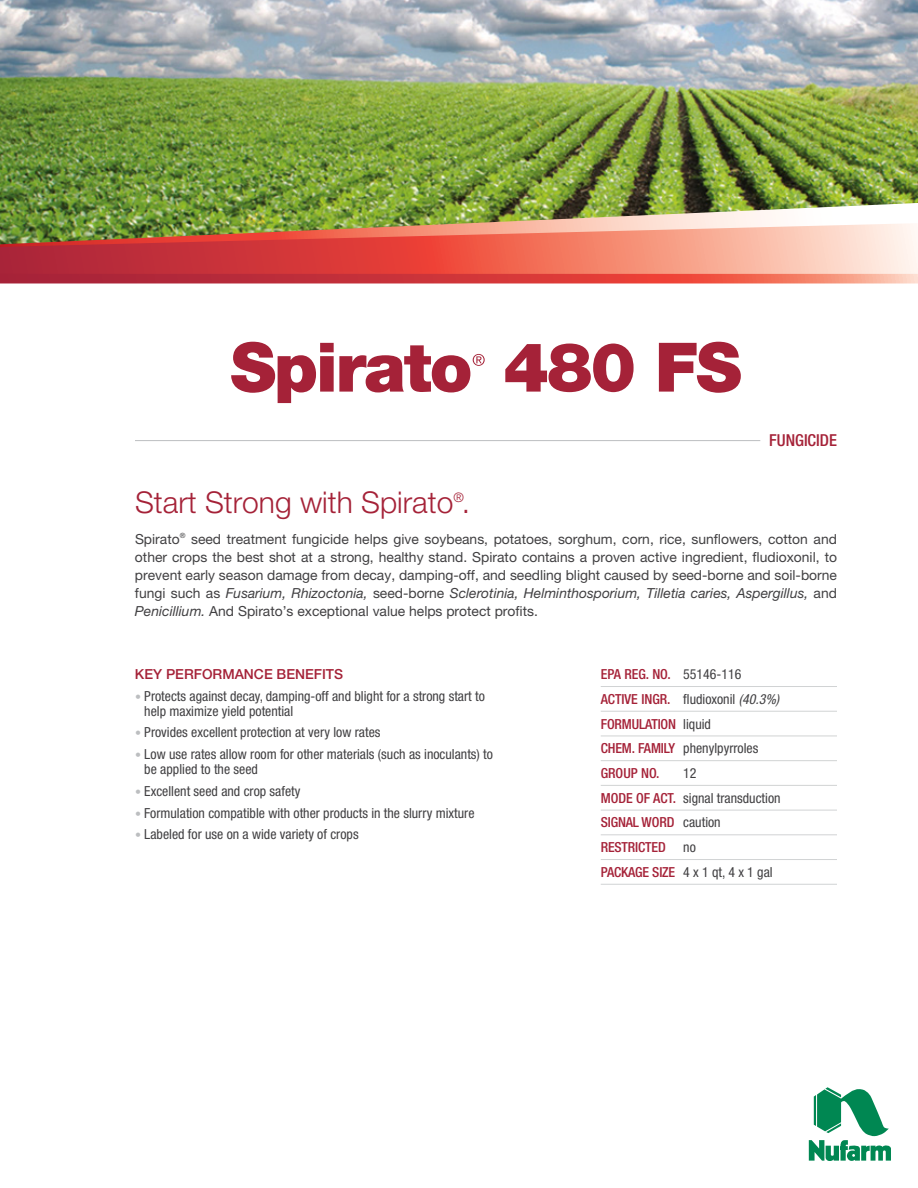
<style>
.page{position:relative;width:918px;height:1188px;background:#fff}
.page>*{position:absolute;margin:0;border:0;box-sizing:border-box;transform-origin:0 0}
.t1{font:300 30px "Helvetica Neue";color:#a52238}
.t2{font:500 condensed 16.5px "Helvetica Neue";color:#a52238}
.t3{font:13.8px/18px "Helvetica Neue";color:#414042;text-align:justify}
.t4{font:condensed 13.8px/15px "Helvetica Neue";color:#414042}
.t5{font:500 condensed 13.8px/24.8px "Helvetica Neue";letter-spacing:-.01em;color:#a52238}
.t6{font:500 13.8px "Helvetica Neue";color:#a52238}
.t7{font:300 13.05px "Helvetica Neue";color:#a52238}
.s1{font-style:italic}
.s2{font-size:12px;color:#bcbec0}
.s3{font-weight:400;color:#414042}
.s4{font-weight:400;font-style:italic;color:#414042}
.s5{font-weight:500;color:#a52238}
</style>
<div class="page">
<img style="left:0;top:0;width:918px;height:203px">
<svg style="left:809px;top:1087px;width:82px;height:74px"></svg>
<hr style="left:135px;top:440px;width:625px;height:1px;background:#bcbec0">
<hr style="left:601px;top:686px;width:236px;height:1px;background:#d1d3d4">
<hr style="left:601px;top:711px;width:236px;height:1px;background:#d1d3d4">
<hr style="left:601px;top:736px;width:236px;height:1px;background:#d1d3d4">
<hr style="left:601px;top:760px;width:236px;height:1px;background:#d1d3d4">
<hr style="left:601px;top:785px;width:236px;height:1px;background:#d1d3d4">
<hr style="left:601px;top:810px;width:236px;height:1px;background:#d1d3d4">
<hr style="left:601px;top:834px;width:236px;height:1px;background:#d1d3d4">
<hr style="left:601px;top:859px;width:236px;height:1px;background:#d1d3d4">
<hr style="left:601px;top:884px;width:236px;height:1px;background:#d1d3d4">
<svg style="left:505px;top:344px;width:129px;height:48px"></svg>
<svg style="left:659px;top:342px;width:82px;height:51px"></svg>
<svg style="left:231px;top:342px;width:254px;height:61px"></svg>
<img style="left:0;top:203px;width:916px;height:20px">
<svg style="left:0;top:274px;width:918px;height:10px;background:#d34f50"></svg>
<svg style="left:0;top:223px;width:918px;height:51px;background:#da7d6a"></svg>
<p class="t2" style="left:769px;top:430px;width:69px">FUNGICIDE</p>
<h1 class="t1" style="left:135px;top:484px;width:337px">Start Strong with Spirato .</h1>
<p class="t7" style="left:453px;top:489px;width:12px">®</p>
<p class="t3" style="left:135px;top:530px;width:704px">Spirato<sup>®</sup> seed treatment fungicide helps give soybeans, potatoes, sorghum, corn, rice, sunflowers, cotton and other crops the best shot at a strong, healthy stand. Spirato contains a proven active ingredient, fludioxonil, to prevent early season damage from decay, damping-off, and seedling blight caused by seed-borne and soil-borne fungi such as <span class="s1">Fusarium, Rhizoctonia,</span> seed-borne <span class="s1">Sclerotinia, Helminthosporium, Tilletia caries, Aspergillus,</span> and <span class="s1">Penicillium.</span> And Spirato’s exceptional value helps protect profits.</p>
<p class="t6" style="left:135px;top:666px;width:210px">KEY PERFORMANCE BENEFITS</p>
<p class="t4" style="left:144px;top:688px;width:342px;text-indent:-9px"><span class="s2">•</span> Protects against decay, damping-off and blight for a strong start to help maximize yield potential</p>
<p class="t4" style="left:135px;top:725px;width:247px"><span class="s2">•</span> Provides excellent protection at very low rates</p>
<p class="t4" style="left:144px;top:747px;width:350px;text-indent:-9px"><span class="s2">•</span> Low use rates allow room for other materials (such as inoculants) to be applied to the seed</p>
<p class="t4" style="left:135px;top:784px;width:167px"><span class="s2">•</span> Excellent seed and crop safety</p>
<p class="t4" style="left:135px;top:805px;width:341px"><span class="s2">•</span> Formulation compatible with other products in the slurry mixture</p>
<p class="t4" style="left:135px;top:827px;width:225px"><span class="s2">•</span> Labeled for use on a wide variety of crops</p>
<p class="t5" style="left:601px;top:662px;width:180px">EPA REG. NO. <span class="s3">55146-116<br></span>ACTIVE INGR. <span class="s3">fludioxonil</span> <span class="s4">(40.3%)<br></span>FORMULATION <span class="s3">liquid<br></span>CHEM. FAMILY <span class="s3">phenylpyrroles<br></span>GROUP NO.</p>
<p class="t5" style="left:601px;top:761px;width:181px;text-indent:83px"><span class="s3">12<br></span>MODE OF ACT. <span class="s3">signal transduction<br></span>SIGNAL WORD <span class="s3">caution<br></span>RESTRICTED</p>
<p class="t4" style="left:601px;top:835px;width:173px;line-height:24.8px;text-align:center">no<br><span class="s5">PACKAGE SIZE</span> 4 x 1 qt, 4 x 1 gal</p>
</div>
